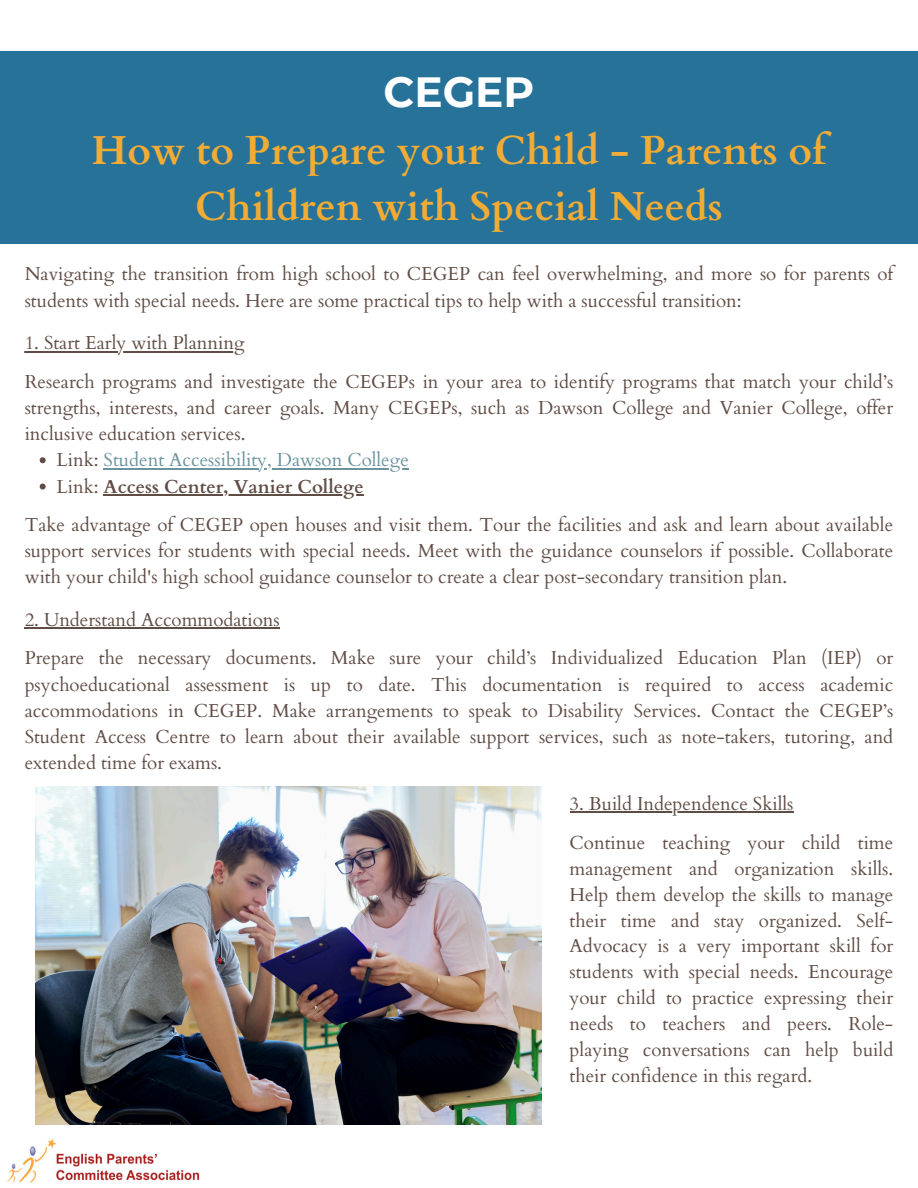
<style>
.page{position:relative;width:918px;height:1188px;background:#fff}
.page>*{position:absolute;margin:0;border:0;box-sizing:border-box;transform-origin:0 0}
.t1{font:700 42.15px "Montserrat";color:#fff}
.t2{font:700 40.5px/56.2px "Cardo";color:#f2ac34;text-align:center}
.t3{font:18.75px/26px "Cardo";color:#382117}
.t4{font:18.75px "Cardo";color:#467886}
.t5{font:700 18.75px "Cardo";color:#382117}
.s1{color:#382117}
.s2{font-weight:400}
</style>
<div class="page">
<img style="left:7px;top:1139px;width:193px;height:44px">
<hr style="left:25px;top:351px;width:220px;height:1px;background:#382117">
<svg style="left:40px;top:457px;width:6px;height:6px"></svg>
<hr style="left:104px;top:468px;width:305px;height:1px;background:#467886">
<svg style="left:40px;top:484px;width:6px;height:6px"></svg>
<hr style="left:104px;top:494px;width:260px;height:2px;background:#382117">
<hr style="left:25px;top:628px;width:255px;height:1px;background:#382117">
<div style="left:0;top:51px;width:918px;height:192px;background:#277298"></div>
<img style="left:35px;top:787px;width:506px;height:337px">
<hr style="left:570px;top:811px;width:224px;height:2px;background:#382117">
<h2 class="t1" style="left:384px;top:66px;width:152px">CEGEP</h2>
<h1 class="t2" style="left:92px;top:123px;width:736px">How to Prepare your Child - Parents of<br>Children with Special Needs</h1>
<p class="t3" style="left:25px;top:261px;width:870px">Navigating the transition from high school to CEGEP can feel overwhelming, and more so for parents of students with special needs. Here are some practical tips to help with a successful transition:</p>
<p class="t3" style="left:25px;top:324px;width:870px;line-height:38.2px">1. Start Early with Planning<br>Research programs and investigate the CEGEPs in your area to identify programs that match your child’s</p>
<p class="t3" style="left:25px;top:395px;width:870px">strengths, interests, and career goals. Many CEGEPs, such as Dawson College and Vanier College, offer</p>
<p class="t3" style="left:25px;top:421px;width:222px">inclusive education services.</p>
<p class="t4" style="left:57px;top:448px;width:354px"><span class="s1">Link:</span> Student Accessibility, Dawson College</p>
<p class="t5" style="left:57px;top:474px;width:309px"><span class="s2">Link:</span> Access Center, Vanier College</p>
<p class="t3" style="left:25px;top:512px;width:870px;text-align:justify">Take advantage of CEGEP open houses and visit them. Tour the facilities and ask and learn about available support services for students with special needs. Meet with the guidance counselors if possible. Collaborate with your child's high school guidance counselor to create a clear post-secondary transition plan.</p>
<p class="t3" style="left:25px;top:601px;width:870px;line-height:38.2px">2. Understand Accommodations<br>Prepare the necessary documents. Make sure your child’s Individualized Education Plan (IEP) or</p>
<p class="t3" style="left:25px;top:672px;width:870px;text-align:justify">psychoeducational assessment is up to date. This documentation is required to access academic accommodations in CEGEP. Make arrangements to speak to Disability Services. Contact the CEGEP’s Student Access Centre to learn about their available support services, such as note-takers, tutoring, and extended time for exams.</p>
<p class="t3" style="left:570px;top:785px;width:325px;line-height:38.4px">3. Build Independence Skills<br>Continue teaching your child time</p>
<p class="t3" style="left:570px;top:856px;width:325px;text-align:justify">management and organization skills.<br>Help them develop the skills to manage their time and stay organized. Self-Advocacy is a very important skill for students with special needs. Encourage your child to practice expressing their needs to teachers and peers. Role&shy;playing conversations can help build their confidence in this regard.</p>
</div>
